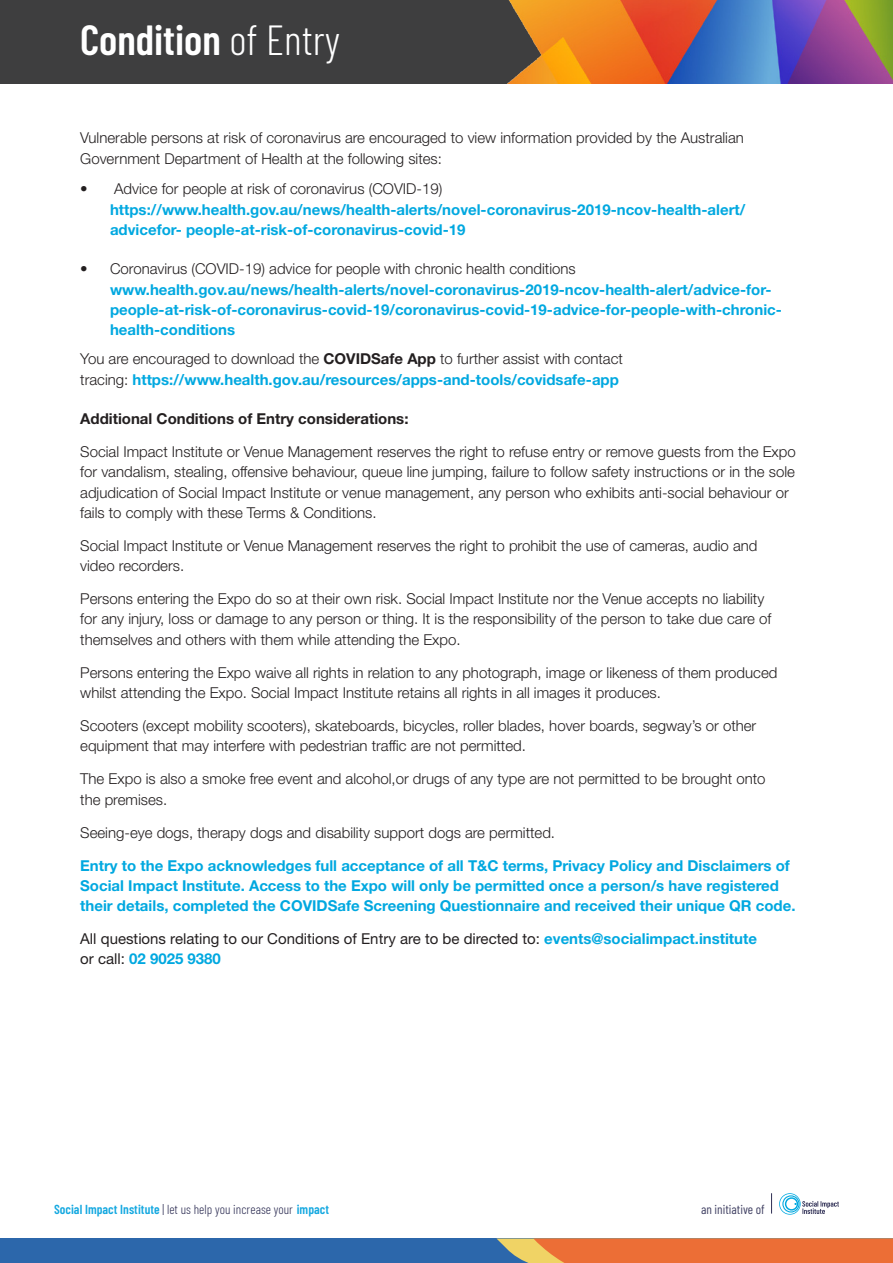
<style>
.page{position:relative;width:893px;height:1263px;background:#fff}
.page>*{position:absolute;margin:0;border:0;box-sizing:border-box;transform-origin:0 0}
.t1{font:600 42px "Barlow Condensed";color:#fff}
.t2{font:300 15px/20.2px "Helvetica Neue LT Std";color:#231f20}
.t3{font:700 15px/20.2px "Helvetica Neue LT Std";color:#00a8e0}
.t4{font:15px/20.2px "Helvetica Neue LT Std";color:#231f20}
.t5{font:700 15px "Helvetica Neue LT Std";color:#231f20}
.t6{font:600 13.05px "Barlow Condensed";letter-spacing:.005em;color:#14a8e0}
.t7{font:13.05px "Barlow Condensed";color:#434365}
.s1{font-weight:300}
.s2{font-weight:300;color:#231f20}
.s3{font-weight:700}
.s4{font-weight:700;color:#00a8e0}
.s5{font-weight:300;color:#2e2e54}
</style>
<div class="page">
<div style="left:0;top:0;width:893px;height:84px;background:#3e3e3f"></div>
<img style="left:507px;top:0;width:386px;height:84px">
<svg style="left:771px;top:1193px;width:1px;height:20px"></svg>
<svg style="left:779px;top:1193px;width:60px;height:22px"></svg>
<div style="left:0;top:1238px;width:893px;height:25px;background:#2c67ab"></div>
<svg style="left:496px;top:1238px;width:397px;height:25px;background:#e37740"></svg>
<p class="t1" style="left:80px;top:14px;width:261px">Condition <span class="s1">of Entry</span></p>
<p class="t2" style="left:80px;top:127px;width:665px">Vulnerable persons at risk of coronavirus are encouraged to view information provided by the Australian<br>Government Department of Health at the following sites:</p>
<p class="t3" style="left:110px;top:179px;width:637px;text-indent:-30px"><span class="s2">• Advice for people at risk of coronavirus (COVID-19) </span>https://www.health.gov.au/news/health-alerts/novel-coronavirus-2019-ncov-health-alert/ advicefor- people-at-risk-of-coronavirus-covid-19</p>
<p class="t3" style="left:110px;top:258px;width:673px;text-indent:-30px"><span class="s2">• Coronavirus (COVID-19) advice for people with chronic health conditions </span>www.health.gov.au/news/health-alerts/novel-coronavirus-2019-ncov-health-alert/advice-for&shy;people-at-risk-of-coronavirus-covid-19/coronavirus-covid-19-advice-for-people-with-chronic&shy;health-conditions</p>
<p class="t2" style="left:80px;top:348px;width:544px">You are encouraged to download the <span class="s3">COVIDSafe App</span> to further assist with contact</p>
<p class="t3" style="left:80px;top:369px;width:540px"><span class="s2">tracing:</span> https://www.health.gov.au/resources/apps-and-tools/covidsafe-app</p>
<p class="t5" style="left:80px;top:410px;width:330px">Additional Conditions of Entry considerations:</p>
<p class="t2" style="left:80px;top:441px;width:717px">Social Impact Institute or Venue Management reserves the right to refuse entry or remove guests from the Expo for vandalism, stealing, offensive behaviour, queue line jumping, failure to follow safety instructions or in the sole adjudication of Social Impact Institute or venue management, any person who exhibits anti-social behaviour or fails to comply with these Terms &amp; Conditions.</p>
<p class="t2" style="left:80px;top:535px;width:679px">Social Impact Institute or Venue Management reserves the right to prohibit the use of cameras, audio and video recorders.</p>
<p class="t2" style="left:80px;top:588px;width:693px">Persons entering the Expo do so at their own risk. Social Impact Institute nor the Venue accepts no liability for any injury, loss or damage to any person or thing. It is the responsibility of the person to take due care of themselves and others with them while attending the Expo.</p>
<p class="t2" style="left:80px;top:662px;width:699px">Persons entering the Expo waive all rights in relation to any photograph, image or likeness of them produced whilst attending the Expo. Social Impact Institute retains all rights in all images it produces.</p>
<p class="t2" style="left:80px;top:715px;width:678px">Scooters (except mobility scooters), skateboards, bicycles, roller blades, hover boards, segway’s or other equipment that may interfere with pedestrian traffic are not permitted.</p>
<p class="t2" style="left:80px;top:768px;width:687px">The Expo is also a smoke free event and alcohol,or drugs of any type are not permitted to be brought onto the premises.</p>
<p class="t2" style="left:80px;top:822px;width:476px">Seeing-eye dogs, therapy dogs and disability support dogs are permitted.</p>
<p class="t3" style="left:80px;top:855px;width:717px">Entry to the Expo acknowledges full acceptance of all T&amp;C terms, Privacy Policy and Disclaimers of<br>Social Impact Institute. Access to the Expo will only be permitted once a person/s have registered their details, completed the COVIDSafe Screening Questionnaire and received their unique QR code.</p>
<p class="t4" style="left:80px;top:928px;width:678px">All questions relating to our Conditions of Entry are to be directed to: <span class="s4">events@socialimpact.institute </span>or call: <span class="s4">02 9025 9380</span></p>
<p class="t6" style="left:54px;top:1201px;width:277px">Social Impact Institute <span class="s5">| let us help you increase your</span> impact</p>
<p class="t7" style="left:701px;top:1201px;width:65px">an initiative of</p>
</div>
